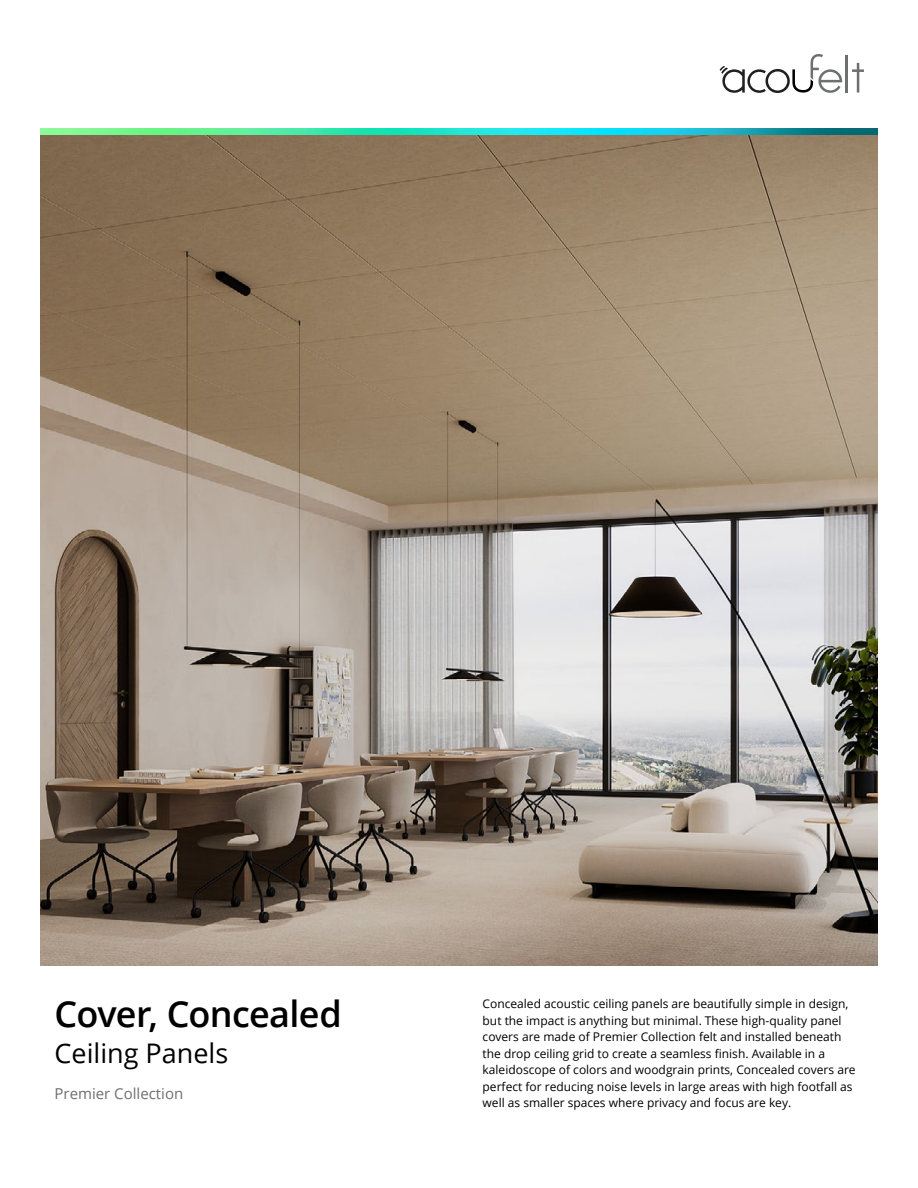
<style>
.page{position:relative;width:918px;height:1188px;background:#fff}
.page>*{position:absolute;margin:0;border:0;box-sizing:border-box;transform-origin:0 0}
.t1{font:600 36px "Open Sans";letter-spacing:-.02em;color:#000}
.t2{font:27px "Open Sans";color:#000}
.t3{font:15px "Open Sans";color:#6e6f71}
.t4{font:12px/16.5px "Open Sans";color:#000}
</style>
<div class="page">
<img style="left:40px;top:135px;width:838px;height:830px">
<img style="left:40px;top:128px;width:838px;height:7px">
<hr style="left:846px;top:56px;width:2px;height:37px;background:#6e6f71">
<svg style="left:852px;top:63px;width:12px;height:30px"></svg>
<svg style="left:720px;top:54px;width:122px;height:39px"></svg>
<h1 class="t1" style="left:55px;top:989px;width:289px">Cover, Concealed</h1>
<h2 class="t2" style="left:55px;top:1034px;width:175px">Ceiling Panels</h2>
<p class="t3" style="left:55px;top:1083px;width:130px">Premier Collection</p>
<p class="t4" style="left:483px;top:995px;width:375px">Concealed acoustic ceiling panels are beautifully simple in design, but the impact is anything but minimal. These high-quality panel covers are made of Premier Collection felt and installed beneath the drop ceiling grid to create a seamless finish. Available in a kaleidoscope of colors and woodgrain prints, Concealed covers are perfect for reducing noise levels in large areas with high footfall as well as smaller spaces where privacy and focus are key.</p>
</div>
